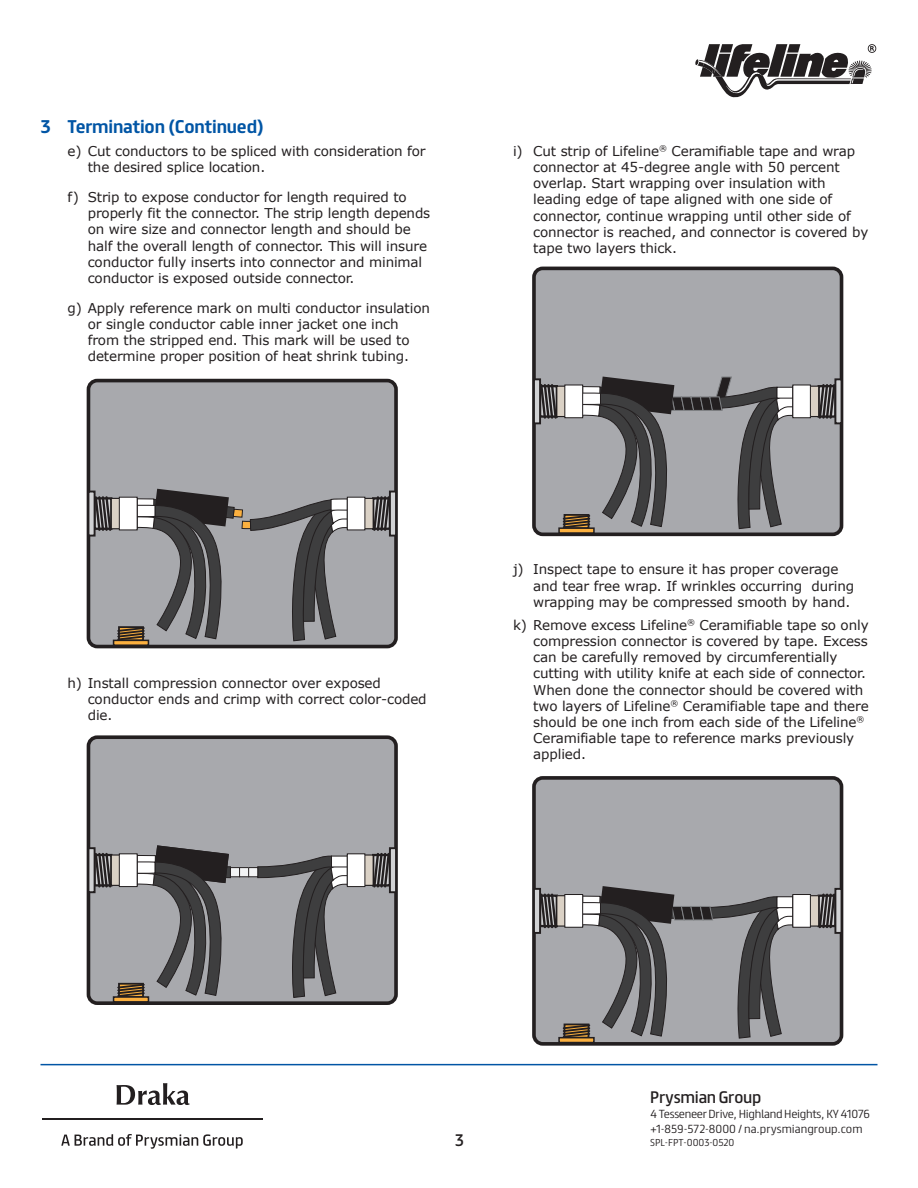
<style>
.page{position:relative;width:918px;height:1188px;background:#fff}
.page>*{position:absolute;margin:0;border:0;box-sizing:border-box;transform-origin:0 0}
.body{font:700 16.5px "FS Truman";letter-spacing:-.01em;color:#0155a5}
._8_Intro_text{font:15px "FS Truman";letter-spacing:-.02em;color:#231f20}
.body-2{font:13.5px/16.2px "Verdana";letter-spacing:-.01em;color:#231f20}
._8_Intro_text-2{font:300 10.5px "FS Truman";letter-spacing:-.025em;color:#231f20}
._8_Intro_text-3{font:300 10.5px "FS Truman";letter-spacing:.005em;color:#231f20}
.t1{font:300 9px "FS Truman";color:#231f20}
</style>
<div class="page">
<hr style="left:42px;top:1119px;width:221px;height:1px;background:#231f20">
<svg style="left:61px;top:1134px;width:182px;height:15px"></svg>
<svg style="left:117px;top:1083px;width:73px;height:22px"></svg>
<hr style="left:40px;top:1064px;width:838px;height:1px;background:#0155a5">
<svg style="left:695px;top:44px;width:181px;height:54px"></svg>
<div style="left:88px;top:381px;width:308px;height:266px;background:#a8a9ad;border-radius:9px"></div>
<div style="left:87px;top:379px;width:311px;height:269px;border:4px solid #231f20;border-radius:9px"></div>
<div style="left:88px;top:492px;width:7px;height:44px;background:#d1d2d4"></div>
<div style="left:88px;top:491px;width:8px;height:46px;border:2px solid #231f20"></div>
<div style="left:390px;top:492px;width:6px;height:44px;background:#d1d2d4"></div>
<div style="left:389px;top:491px;width:8px;height:46px;border:2px solid #231f20"></div>
<div style="left:113px;top:640px;width:36px;height:6px;border:2px solid #231f20"></div>
<svg style="left:93px;top:489px;width:298px;height:153px"></svg>
<div style="left:347px;top:497px;width:18px;height:33px;background:#fff"></div>
<div style="left:347px;top:497px;width:18px;height:33px;border:1px solid #231f20"></div>
<div style="left:119px;top:497px;width:18px;height:33px;background:#fff"></div>
<div style="left:119px;top:497px;width:19px;height:33px;border:1px solid #231f20"></div>
<div style="left:88px;top:737px;width:308px;height:266px;background:#a8a9ad;border-radius:9px"></div>
<div style="left:87px;top:735px;width:311px;height:270px;border:4px solid #231f20;border-radius:9px"></div>
<svg style="left:257px;top:855px;width:95px;height:143px"></svg>
<div style="left:332px;top:856px;width:34px;height:11px;background:#fff"></div>
<div style="left:331px;top:856px;width:35px;height:11px;border:1px solid #231f20"></div>
<div style="left:230px;top:868px;width:10px;height:9px;background:#f2f3f4"></div>
<div style="left:230px;top:867px;width:10px;height:10px;border:1px solid #231f20"></div>
<div style="left:240px;top:868px;width:9px;height:9px;background:#f2f3f4"></div>
<div style="left:239px;top:867px;width:10px;height:10px;border:1px solid #231f20"></div>
<div style="left:249px;top:868px;width:9px;height:9px;background:#f2f3f4"></div>
<div style="left:248px;top:867px;width:10px;height:10px;border:1px solid #231f20"></div>
<div style="left:114px;top:997px;width:34px;height:5px;background:#fbb03f"></div>
<div style="left:113px;top:996px;width:36px;height:7px;border:2px solid #231f20"></div>
<div style="left:88px;top:848px;width:7px;height:44px;background:#d1d2d4"></div>
<div style="left:88px;top:847px;width:8px;height:46px;border:2px solid #231f20"></div>
<svg style="left:93px;top:845px;width:138px;height:153px"></svg>
<div style="left:111px;top:855px;width:26px;height:30px;background:linear-gradient(to bottom,#dad1c5,#dad1c5)"></div>
<div style="left:111px;top:854px;width:27px;height:32px;border:1px solid #231f20"></div>
<div style="left:390px;top:848px;width:6px;height:44px;background:#d1d2d4"></div>
<div style="left:389px;top:847px;width:8px;height:46px;border:2px solid #231f20"></div>
<svg style="left:372px;top:851px;width:19px;height:38px"></svg>
<div style="left:347px;top:855px;width:26px;height:30px;background:#dad1c5"></div>
<div style="left:347px;top:854px;width:27px;height:32px;border:1px solid #231f20"></div>
<div style="left:347px;top:854px;width:18px;height:33px;background:#fff"></div>
<div style="left:347px;top:853px;width:18px;height:34px;border:1px solid #231f20"></div>
<div style="left:119px;top:854px;width:18px;height:33px;background:#fff"></div>
<div style="left:119px;top:853px;width:19px;height:34px;border:1px solid #231f20"></div>
<div style="left:534px;top:268px;width:308px;height:266px;background:#a8a9ad;border-radius:9px"></div>
<div style="left:532px;top:267px;width:311px;height:269px;border:4px solid #231f20;border-radius:9px"></div>
<div style="left:534px;top:379px;width:6px;height:44px;background:#d1d2d4"></div>
<div style="left:533px;top:378px;width:8px;height:46px;border:2px solid #231f20"></div>
<div style="left:835px;top:379px;width:7px;height:44px;background:#d1d2d4"></div>
<div style="left:834px;top:378px;width:8px;height:46px;border:2px solid #231f20"></div>
<svg style="left:817px;top:383px;width:20px;height:37px"></svg>
<div style="left:793px;top:386px;width:26px;height:31px;background:#dad1c5"></div>
<div style="left:792px;top:386px;width:27px;height:31px;border:1px solid #231f20"></div>
<div style="left:559px;top:528px;width:35px;height:5px;background:#fbb03f"></div>
<div style="left:558px;top:527px;width:37px;height:7px;border:2px solid #231f20"></div>
<svg style="left:539px;top:376px;width:259px;height:154px"></svg>
<div style="left:793px;top:385px;width:17px;height:33px;background:#fff"></div>
<div style="left:792px;top:384px;width:19px;height:34px;border:1px solid #231f20"></div>
<div style="left:565px;top:385px;width:18px;height:33px;background:#fff"></div>
<div style="left:564px;top:384px;width:19px;height:34px;border:1px solid #231f20"></div>
<div style="left:534px;top:778px;width:308px;height:266px;background:#a8a9ad;border-radius:9px"></div>
<div style="left:532px;top:776px;width:311px;height:270px;border:4px solid #231f20;border-radius:9px"></div>
<div style="left:534px;top:889px;width:6px;height:44px;background:#d1d2d4"></div>
<div style="left:533px;top:888px;width:8px;height:46px;border:2px solid #231f20"></div>
<div style="left:835px;top:889px;width:7px;height:44px;background:#d1d2d4"></div>
<div style="left:834px;top:888px;width:8px;height:46px;border:2px solid #231f20"></div>
<svg style="left:817px;top:892px;width:20px;height:38px"></svg>
<div style="left:793px;top:896px;width:26px;height:30px;background:#dad1c5"></div>
<div style="left:792px;top:895px;width:27px;height:32px;border:1px solid #231f20"></div>
<div style="left:558px;top:1037px;width:37px;height:6px;border:2px solid #231f20"></div>
<svg style="left:539px;top:886px;width:253px;height:153px"></svg>
<div style="left:793px;top:895px;width:17px;height:32px;background:#fff"></div>
<div style="left:792px;top:894px;width:19px;height:34px;border:1px solid #231f20"></div>
<div style="left:565px;top:895px;width:18px;height:32px;background:#fff"></div>
<div style="left:564px;top:894px;width:19px;height:34px;border:1px solid #231f20"></div>
<p class="body" style="left:40px;top:112px;width:225px">3 Termination (Continued)</p>
<p class="body-2" style="left:88px;top:143px;width:339px;text-indent:-20px">e) Cut conductors to be spliced with consideration for the desired splice location.</p>
<p class="body-2" style="left:88px;top:189px;width:344px;text-indent:-20px">f) Strip to expose conductor for length required to properly fit the connector. The strip length depends on wire size and connector length and should be half the overall length of connector. This will insure conductor fully inserts into connector and minimal conductor is exposed outside connector.</p>
<p class="body-2" style="left:88px;top:300px;width:344px;text-indent:-20px">g) Apply reference mark on multi conductor insulation or single conductor cable inner jacket one inch from the stripped end. This mark will be used to determine proper position of heat shrink tubing.</p>
<p class="body-2" style="left:88px;top:675px;width:340px;text-indent:-20px">h) Install compression connector over exposed conductor ends and crimp with correct color-coded die.</p>
<p class="body-2" style="left:533px;top:143px;width:337px;text-indent:-20px">i) Cut strip of Lifeline<sup>®</sup> Ceramifiable tape and wrap connector at 45-degree angle with 50 percent overlap. Start wrapping over insulation with leading edge of tape aligned with one side of connector, continue wrapping until other side of connector is reached, and connector is covered by tape two layers thick.</p>
<p class="body-2" style="left:533px;top:561px;width:322px;text-indent:-20px">j) Inspect tape to ensure it has proper coverage and tear free wrap. If wrinkles occurring during wrapping may be compressed smooth by hand.</p>
<p class="body-2" style="left:533px;top:617px;width:337px;text-indent:-20px">k) Remove excess Lifeline<sup>®</sup> Ceramifiable tape so only compression connector is covered by tape. Excess can be carefully removed by circumferentially cutting with utility knife at each side of connector.<br>When done the connector should be covered with two layers of Lifeline<sup>®</sup> Ceramifiable tape and there should be one inch from each side of the Lifeline<sup>® </sup>Ceramifiable tape to reference marks previously applied.</p>
<p class="_8_Intro_text" style="left:455px;top:1127px;width:10px">3</p>
<p class="_8_Intro_text" style="left:650px;top:1084px;width:113px">Prysmian Group</p>
<p class="_8_Intro_text-2" style="left:650px;top:1104px;width:221px">4 Tesseneer Drive, Highland Heights, KY 41076</p>
<p class="_8_Intro_text-3" style="left:650px;top:1119px;width:214px">+1-859-572-8000 / na.prysmiangroup.com</p>
<p class="t1" style="left:650px;top:1135px;width:86px">SPL-FPT-0003-0520</p>
</div>
